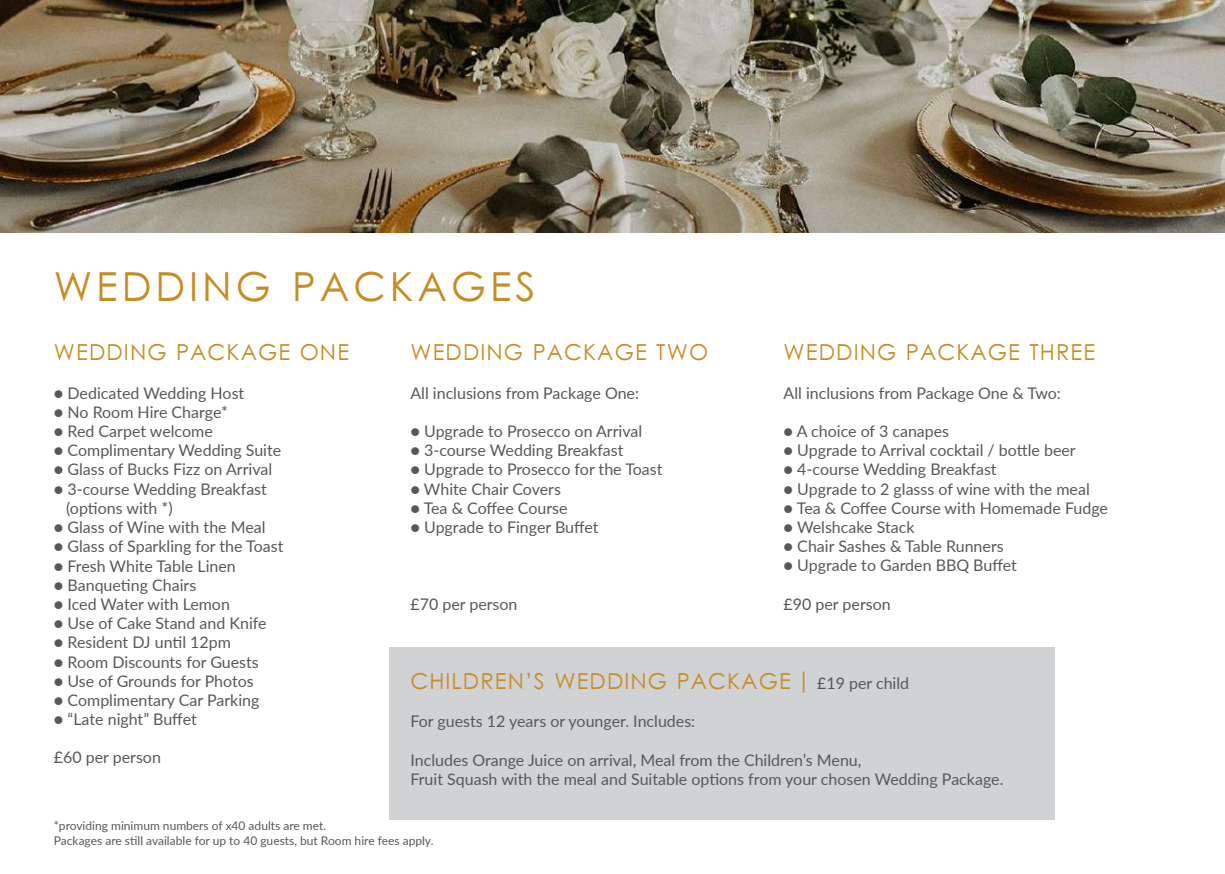
<style>
.page{position:relative;width:1225px;height:874px;background:#fff}
.page>*{position:absolute;margin:0;border:0;box-sizing:border-box;transform-origin:0 0}
.t1{font:40px "Levenim";letter-spacing:.1em;color:#c68d26}
.t2{font:22px "Levenim";letter-spacing:.05em;color:#c68d26}
.t3{font:16px/19.2px "Lato";color:#57585a}
.t4{font:12px/14.4px "Lato";color:#57585a}
.s1{font-family:"Lato";font-size:16px;color:#57585a}
</style>
<div class="page">
<div style="left:389px;top:646px;width:665px;height:172px;background:#d1d2d4"></div>
<img style="left:0;top:0;width:1225px;height:232px">
<h1 class="t1" style="left:54px;top:263px;width:483px">WEDDING PACKAGES</h1>
<h2 class="t2" style="left:410px;top:339px;width:299px">WEDDING PACKAGE TWO</h2>
<p class="t3" style="left:410px;top:382px;width:230px">All inclusions from Package One:</p>
<p class="t3" style="left:410px;top:420px;width:233px">● Upgrade to Prosecco on Arrival</p>
<p class="t3" style="left:410px;top:440px;width:215px">● 3-course Wedding Breakfast</p>
<p class="t3" style="left:410px;top:459px;width:253px">● Upgrade to Prosecco for the Toast</p>
<p class="t3" style="left:410px;top:478px;width:152px">● White Chair Covers</p>
<p class="t3" style="left:410px;top:497px;width:159px">● Tea &amp; Coffee Course</p>
<p class="t3" style="left:410px;top:516px;width:190px">● Upgrade to Finger Buffet</p>
<h2 class="t2" style="left:783px;top:339px;width:313px">WEDDING PACKAGE THREE</h2>
<p class="t3" style="left:783px;top:382px;width:279px">All inclusions from Package One &amp; Two:</p>
<p class="t3" style="left:783px;top:420px;width:167px">● A choice of 3 canapes</p>
<p class="t3" style="left:783px;top:440px;width:294px">● Upgrade to Arrival cocktail / bottle beer</p>
<p class="t3" style="left:783px;top:459px;width:215px">● 4-course Wedding Breakfast</p>
<p class="t3" style="left:783px;top:478px;width:308px">● Upgrade to 2 glasss of wine with the meal</p>
<p class="t3" style="left:783px;top:497px;width:326px">● Tea &amp; Coffee Course with Homemade Fudge</p>
<p class="t3" style="left:783px;top:516px;width:132px">● Welshcake Stack</p>
<p class="t3" style="left:783px;top:536px;width:222px">● Chair Sashes &amp; Table Runners</p>
<p class="t3" style="left:783px;top:555px;width:235px">● Upgrade to Garden BBQ Buffet</p>
<p class="t3" style="left:783px;top:593px;width:109px">£90 per person</p>
<h2 class="t2" style="left:54px;top:339px;width:297px">WEDDING PACKAGE ONE</h2>
<p class="t3" style="left:54px;top:382px;width:192px">● Dedicated Wedding Host</p>
<p class="t3" style="left:54px;top:401px;width:175px">● No Room Hire Charge*</p>
<p class="t3" style="left:54px;top:420px;width:160px">● Red Carpet welcome</p>
<p class="t3" style="left:54px;top:440px;width:229px">● Complimentary Wedding Suite</p>
<p class="t3" style="left:54px;top:459px;width:220px">● Glass of Bucks Fizz on Arrival</p>
<p class="t3" style="left:66px;top:478px;width:202px;text-indent:-12px">● 3-course Wedding Breakfast (options with *)</p>
<p class="t3" style="left:54px;top:516px;width:213px">● Glass of Wine with the Meal</p>
<p class="t3" style="left:54px;top:536px;width:231px">● Glass of Sparkling for the Toast</p>
<p class="t3" style="left:54px;top:555px;width:183px">● Fresh White Table Linen</p>
<p class="t3" style="left:54px;top:574px;width:144px">● Banqueting Chairs</p>
<p class="t3" style="left:54px;top:593px;width:178px">● Iced Water with Lemon</p>
<p class="t3" style="left:54px;top:612px;width:214px">● Use of Cake Stand and Knife</p>
<p class="t3" style="left:54px;top:632px;width:179px">● Resident DJ until 12pm</p>
<p class="t3" style="left:54px;top:651px;width:206px">● Room Discounts for Guests</p>
<p class="t3" style="left:54px;top:670px;width:201px">● Use of Grounds for Photos</p>
<p class="t3" style="left:54px;top:689px;width:207px">● Complimentary Car Parking</p>
<p class="t3" style="left:54px;top:708px;width:144px">● “Late night” Buffet</p>
<p class="t3" style="left:54px;top:746px;width:109px">£60 per person</p>
<p class="t3" style="left:410px;top:593px;width:109px">£70 per person</p>
<h2 class="t2" style="left:410px;top:668px;width:500px">CHILDREN’S WEDDING PACKAGE | <span class="s1">£19 per child</span></h2>
<p class="t3" style="left:410px;top:710px;width:286px">For guests 12 years or younger. Includes:</p>
<p class="t3" style="left:410px;top:749px;width:594px">Includes Orange Juice on arrival, Meal from the Children’s Menu,<br>Fruit Squash with the meal and Suitable options from your chosen Wedding Package.</p>
<p class="t4" style="left:54px;top:817px;width:381px">*providing minimum numbers of x40 adults are met.<br>Packages are still available for up to 40 guests, but Room hire fees apply.</p>
</div>
